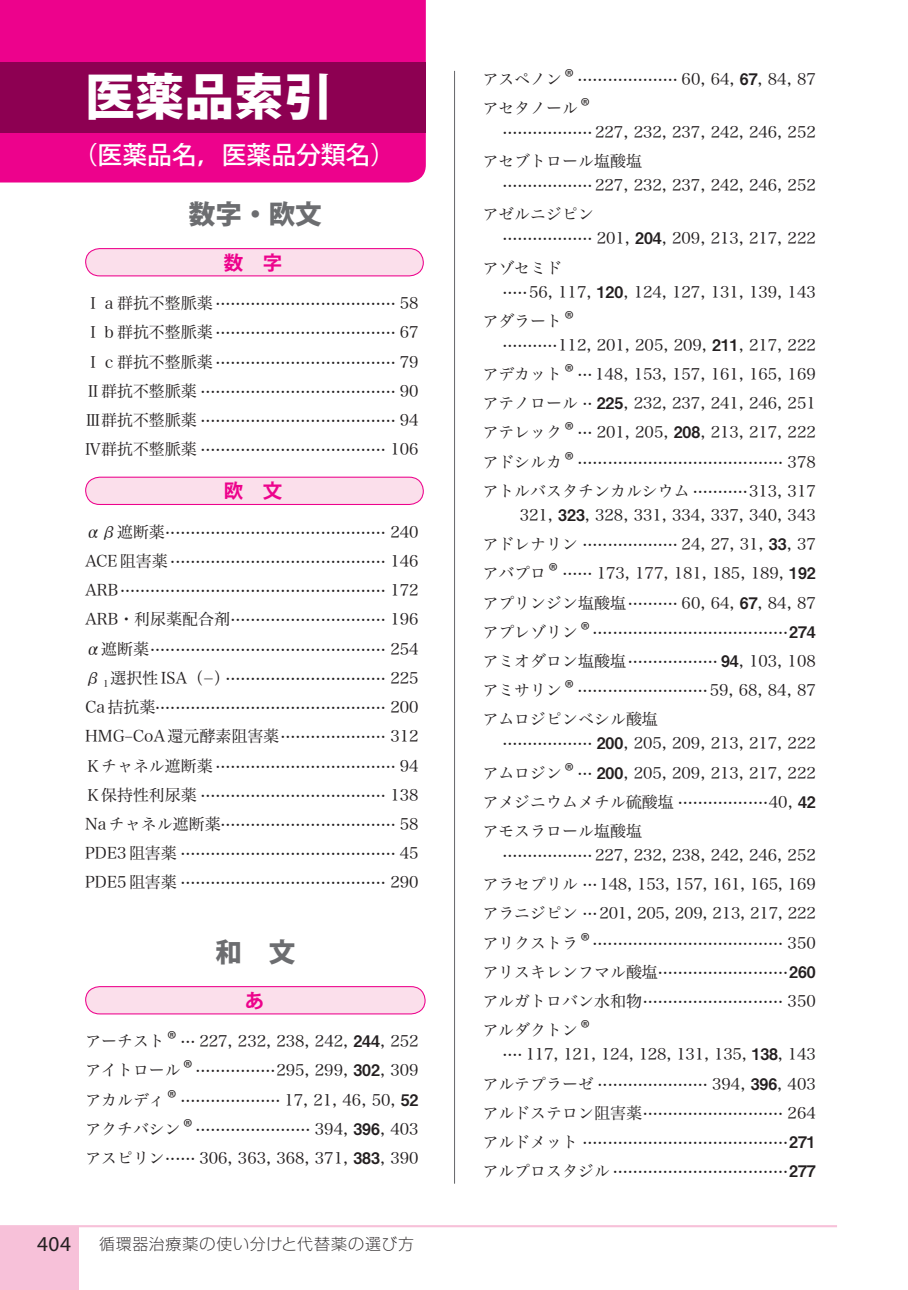
<style>
.page{position:relative;width:908px;height:1290px;background:#fff}
.page>*{position:absolute;margin:0;border:0;box-sizing:border-box;transform-origin:0 0}
.t1{font:800 49.5px "Koz Go Pro";color:#fff}
.t2{font:800 26.5px "Koz Go Pro";color:#6c6d70}
.t3{font:500 24.75px "Koz Go Pro";color:#fff}
.t4{font:21.25px "Myriad Pro";color:#231f20}
.t5{font:700 19.5px "Koz Go Pro";color:#ed028c}
.t6{font:16px/29.2px "Hira Min Pro W3";color:#231f20;text-align:justify}
.t7{font:300 expanded 16px "Shin Go Pro";letter-spacing:.045em;color:#231f20}
.s1{font-family:"Koz Go Pro";font-size:20.75px}
.s2{font-family:"Midashi Go Pro MB31"}
</style>
<div class="page">
<div style="left:0;top:1226px;width:78px;height:64px;background:#f7c1d9"></div>
<hr style="left:0;top:1225px;width:836px;height:2px;background:#f7c1d9">
<hr style="left:454px;top:71px;width:1px;height:1112px;background:#6c6d70">
<div style="left:0;top:0;width:425px;height:182px;background:#ed028c"></div>
<div style="left:86px;top:249px;width:337px;height:27px;background:#fbdfeb;border-radius:14px"></div>
<div style="left:85px;top:248px;width:338px;height:28px;border:1px solid #ed028c;border-radius:14px"></div>
<div style="left:86px;top:477px;width:337px;height:27px;background:#fbdfeb;border-radius:14px"></div>
<div style="left:85px;top:477px;width:338px;height:28px;border:1px solid #ed028c;border-radius:14px"></div>
<div style="left:86px;top:986px;width:339px;height:28px;background:#fbdfeb;border-radius:14px"></div>
<div style="left:85px;top:986px;width:340px;height:28px;border:1px solid #ed028c;border-radius:14px"></div>
<div style="left:0;top:62px;width:425px;height:71px;background:#8d0052"></div>
<h1 class="t1" style="left:85px;top:64px;width:250px">医薬品索引</h1>
<h3 class="t3" style="left:73px;top:139px;width:324px">（医薬品名，医薬品分類名）</h3>
<h2 class="t2" style="left:189px;top:197px;width:134px">数字・欧文</h2>
<p class="t5" style="left:224px;top:250px;width:60px">数　字</p>
<p class="t6" style="left:85px;top:287px;width:335px">Ⅰａ群抗不整脈薬 ···································· 58<br>Ⅰｂ群抗不整脈薬 ···································· 67<br>Ⅰｃ群抗不整脈薬 ···································· 79<br>Ⅱ群抗不整脈薬 ······································· 90<br>Ⅲ群抗不整脈薬 ······································· 94<br>Ⅳ群抗不整脈薬 ····································· 106</p>
<p class="t5" style="left:224px;top:478px;width:60px">欧　文</p>
<p class="t6" style="left:85px;top:515px;width:335px">αβ遮断薬············································ 240<br>ACE阻害薬 ··········································· 146<br>ARB····················································· 172<br>ARB・利尿薬配合剤······························· 196 α遮断薬··············································· 254 β<sub>１</sub>選択性ISA（−）································ 225<br>Ca拮抗薬·············································· 200<br>HMG-CoA還元酵素阻害薬····················· 312<br>Ｋチャネル遮断薬 ···································· 94<br>Ｋ保持性利尿薬 ····································· 138<br>Naチャネル遮断薬··································· 58<br>PDE3阻害薬 ··········································· 45<br>PDE5阻害薬 ········································· 290</p>
<h2 class="t2" style="left:215px;top:934px;width:81px">和　文</h2>
<p class="t5" style="left:244px;top:988px;width:21px">あ</p>
<p class="t6" style="left:85px;top:1025px;width:335px">アーチスト<span class="s1">®</span> ··· 227, 232, 238, 242, <span class="s2">244</span>, 252アイトロール<span class="s1">®</span> ················295, 299, <span class="s2">302</span>, 309アカルディ<span class="s1">®</span> ···················· 17, 21, 46, 50, <span class="s2">52</span>アクチバシン<span class="s1">®</span> ······················· 394, <span class="s2">396</span>, 403アスピリン······ 306, 363, 368, 371, <span class="s2">383</span>, 390</p>
<h3 class="t4" style="left:37px;top:1231px;width:35px">404</h3>
<p class="t7" style="left:99px;top:1231px;width:316px">循環器治療薬の使い分けと代替薬の選び方</p>
<p class="t6" style="left:482px;top:63px;width:335px">アスペノン<span class="s1">®</span> ···················· 60, 64, <span class="s2">67</span>, 84, 87アセタノール<span class="s1">®</span></p>
<p class="t6" style="left:482px;top:116px;width:335px;text-indent:20px">·················· 227, 232, 237, 242, 246, 252アセブトロール塩酸塩</p>
<p class="t6" style="left:482px;top:169px;width:335px;text-indent:20px">·················· 227, 232, 237, 242, 246, 252アゼルニジピン</p>
<p class="t6" style="left:482px;top:222px;width:335px;text-indent:20px">·················· 201, <span class="s2">204</span>, 209, 213, 217, 222アゾセミド</p>
<p class="t6" style="left:482px;top:275px;width:335px;text-indent:20px">·····56, 117, <span class="s2">120</span>, 124, 127, 131, 139, 143アダラート<span class="s1">®</span></p>
<p class="t6" style="left:482px;top:329px;width:335px;text-indent:20px">···········112, 201, 205, 209, <span class="s2">211</span>, 217, 222アデカット<span class="s1">®</span> ··· 148, 153, 157, 161, 165, 169アテノロール ·· <span class="s2">225</span>, 232, 237, 241, 246, 251アテレック<span class="s1">®</span> ··· 201, 205, <span class="s2">208</span>, 213, 217, 222アドシルカ<span class="s1">®</span> ········································· 378アトルバスタチンカルシウム ···········313, 317</p>
<p class="t6" style="left:482px;top:499px;width:335px;text-indent:37px">321, <span class="s2">323</span>, 328, 331, 334, 337, 340, 343アドレナリン ··················· 24, 27, 31, <span class="s2">33</span>, 37アバプロ<span class="s1">®</span> ······ 173, 177, 181, 185, 189, <span class="s2">192</span>アプリンジン塩酸塩·········· 60, 64, <span class="s2">67</span>, 84, 87アプレゾリン<span class="s1">®</span> ·······································<span class="s2">274</span>アミオダロン塩酸塩·················· <span class="s2">94</span>, 103, 108アミサリン<span class="s1">®</span> ··························59, 68, 84, 87アムロジピンベシル酸塩</p>
<p class="t6" style="left:482px;top:727px;width:335px;text-indent:20px">·················· <span class="s2">200</span>, 205, 209, 213, 217, 222アムロジン<span class="s1">®</span> ··· <span class="s2">200</span>, 205, 209, 213, 217, 222アメジニウムメチル硫酸塩 ··················40, <span class="s2">42</span>アモスラロール塩酸塩</p>
<p class="t6" style="left:482px;top:839px;width:335px;text-indent:20px">·················· 227, 232, 238, 242, 246, 252アラセプリル ···148, 153, 157, 161, 165, 169アラニジピン ···201, 205, 209, 213, 217, 222アリクストラ<span class="s1">®</span> ······································ 350アリスキレンフマル酸塩··························<span class="s2">260</span>アルガトロバン水和物···························· 350アルダクトン<span class="s1">®</span></p>
<p class="t6" style="left:482px;top:1038px;width:335px;text-indent:20px">···· 117, 121, 124, 128, 131, 135, <span class="s2">138</span>, 143アルテプラーゼ ······················ 394, <span class="s2">396</span>, 403アルドステロン阻害薬···························· 264アルドメット ·········································<span class="s2">271</span>アルプロスタジル ···································<span class="s2">277</span></p>
</div>
